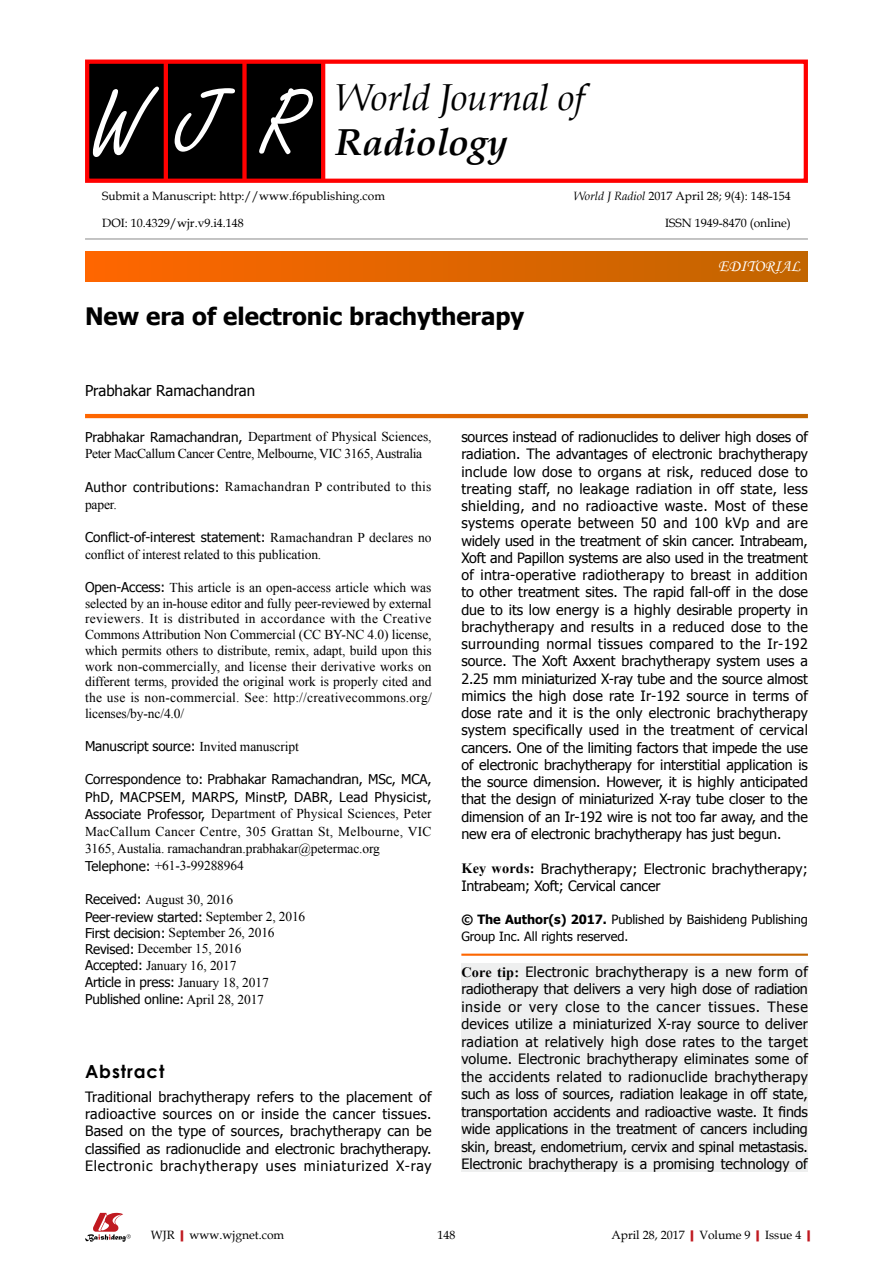
<style>
.page{position:relative;width:893px;height:1263px;background:#fff}
.page>*{position:absolute;margin:0;border:0;box-sizing:border-box;transform-origin:0 0}
.t1{font:97.5px "Freestyle Script";color:#fff}
.t2{font:italic 37.5px "Book Antiqua";letter-spacing:-.01em;color:#000}
.t3{font:italic 700 37.5px "Book Antiqua";letter-spacing:-.01em;color:#000}
.t4{font:700 24px "Tahoma";color:#000}
.t5{font:700 18px "Century Gothic";letter-spacing:.05em;color:#000}
.t6{font:16.5px "Monotype Corsiva";color:#fff}
.t7{font:15px "Tahoma";color:#000}
.t8{font:14.25px/17.2px "Tahoma";color:#000;text-align:justify}
.t9{font:13.5px/15.8px "Times New Roman";letter-spacing:-.01em;color:#000}
.t10{font:13.5px/17.7px "Tahoma";letter-spacing:-.01em;color:#000}
.t11{font:13.5px/17.2px "Times New Roman";letter-spacing:.015em;color:#000}
.t12{font:12.75px/17.2px "Tahoma";letter-spacing:-.005em;color:#000}
.t13{font:12px "Book Antiqua";color:#000}
.s1{font-style:italic}
.s2{font-family:"Tahoma"}
.s3{font-family:"Times New Roman"}
.s4{font-family:"Times New Roman";font-weight:700}
.s5{font-weight:700}
.s6{font-weight:700;color:#c01920}
</style>
<div class="page">
<div style="left:461px;top:963px;width:347px;height:209px;background:#eeefef"></div>
<div style="left:85px;top:252px;width:723px;height:29px;background:linear-gradient(to right,#f60,#c16500)"></div>
<hr style="left:85px;top:239px;width:723px;height:1px;background:#898989">
<svg style="left:85px;top:414px;width:723px;height:4px;background:#e06500"></svg>
<svg style="left:85px;top:1213px;width:46px;height:29px"></svg>
<div style="left:87px;top:61px;width:236px;height:121px;background:#000"></div>
<hr style="left:164px;top:61px;width:4px;height:121px;background:#f00">
<div style="left:242px;top:61px;width:5px;height:121px;background:#f00"></div>
<hr style="left:321px;top:61px;width:4px;height:121px;background:#f00">
<div style="left:85px;top:60px;width:723px;height:123px;border:4px solid #f00"></div>
<p class="t2" style="left:336px;top:71px;width:250px">World Journal of</p>
<p class="t1" style="left:91px;top:71px;width:214px">WJR</p>
<p class="t3" style="left:336px;top:116px;width:174px">Radiology</p>
<p class="t13" style="left:102px;top:188px;width:284px">Submit a Manuscript: http://www.f6publishing.com</p>
<p class="t13" style="left:102px;top:215px;width:143px">DOI: 10.4329/wjr.v9.i4.148</p>
<p class="t13" style="left:574px;top:188px;width:219px"><span class="s1">World J Radiol</span> 2017 April 28; 9(4): 148-154</p>
<p class="t13" style="left:665px;top:215px;width:127px">ISSN 1949-8470 (online)</p>
<p class="t4" style="left:85px;top:300px;width:441px">New era of electronic brachytherapy</p>
<p class="t7" style="left:85px;top:380px;width:171px">Prabhakar Ramachandran</p>
<p class="t6" style="left:718px;top:256px;width:84px">EDITORIAL</p>
<p class="t9" style="left:85px;top:428px;width:348px;line-height:17.2px"><span class="s2">Prabhakar Ramachandran,</span> Department of Physical Sciences,<br>Peter MacCallum Cancer Centre, Melbourne, VIC 3165, Australia</p>
<p class="t11" style="left:85px;top:478px;width:348px"><span class="s2">Author contributions:</span> Ramachandran P contributed to this paper.</p>
<p class="t9" style="left:85px;top:529px;width:348px;line-height:16.8px"><span class="s2">Conflict-of-interest statement:</span> Ramachandran P declares no conflict of interest related to this publication.</p>
<p class="t9" style="left:85px;top:579px;width:348px;text-align:justify"><span class="s2">Open-Access:</span> This article is an open-access article which was selected by an in-house editor and fully peer-reviewed by external reviewers. It is distributed in accordance with the Creative Commons Attribution Non Commercial (CC BY-NC 4.0) license, which permits others to distribute, remix, adapt, build upon this work non-commercially, and license their derivative works on different terms, provided the original work is properly cited and the use is non-commercial. See: http://creativecommons.org/ licenses/by-nc/4.0/</p>
<p class="t10" style="left:85px;top:737px;width:215px">Manuscript source: <span class="s3">Invited manuscript</span></p>
<p class="t9" style="left:85px;top:771px;width:348px;line-height:17.1px"><span class="s2">Correspondence to: Prabhakar Ramachandran, MSc, MCA, PhD, MACPSEM, MARPS, MinstP, DABR, Lead Physicist, Associate Professor,</span> Department of Physical Sciences, Peter MacCallum Cancer Centre, 305 Grattan St, Melbourne, VIC 3165, Austalia. ramachandran.prabhakar@petermac.org <span class="s2">Telephone:</span> +61-3-99288964</p>
<p class="t10" style="left:85px;top:889px;width:222px">Received: <span class="s3">August 30, 2016<br></span>Peer-review started: <span class="s3">September 2, 2016</span></p>
<p class="t9" style="left:85px;top:924px;width:191px;line-height:16.2px"><span class="s2">First decision:</span> September 26, 2016<br><span class="s2">Revised:</span> December 15, 2016<br><span class="s2">Accepted:</span> January 16, 2017</p>
<p class="t10" style="left:85px;top:973px;width:185px;line-height:17.2px">Article in press: <span class="s3">January 18, 2017<br></span>Published online: <span class="s3">April 28, 2017</span></p>
<p class="t5" style="left:85px;top:1058px;width:81px">Abstract</p>
<p class="t8" style="left:85px;top:1087px;width:348px">Traditional brachytherapy refers to the placement of radioactive sources on or inside the cancer tissues.<br>Based on the type of sources, brachytherapy can be classified as radionuclide and electronic brachytherapy.<br>Electronic brachytherapy uses miniaturized X-ray</p>
<p class="t8" style="left:461px;top:428px;width:348px">sources instead of radionuclides to deliver high doses of radiation. The advantages of electronic brachytherapy include low dose to organs at risk, reduced dose to treating staff, no leakage radiation in off state, less shielding, and no radioactive waste. Most of these systems operate between 50 and 100 kVp and are widely used in the treatment of skin cancer. Intrabeam, Xoft and Papillon systems are also used in the treatment of intra-operative radiotherapy to breast in addition to other treatment sites. The rapid fall-off in the dose due to its low energy is a highly desirable property in brachytherapy and results in a reduced dose to the surrounding normal tissues compared to the Ir-192 source. The Xoft Axxent brachytherapy system uses a 2.25 mm miniaturized X-ray tube and the source almost mimics the high dose rate Ir-192 source in terms of dose rate and it is the only electronic brachytherapy system specifically used in the treatment of cervical cancers. One of the limiting factors that impede the use of electronic brachytherapy for interstitial application is the source dimension. However, it is highly anticipated that the design of miniaturized X-ray tube closer to the dimension of an Ir-192 wire is not too far away, and the new era of electronic brachytherapy has just begun.</p>
<p class="t8" style="left:461px;top:859px;width:348px"><span class="s4">Key words:</span> Brachytherapy; Electronic brachytherapy;<br>Intrabeam; Xoft; Cervical cancer</p>
<p class="t12" style="left:461px;top:910px;width:348px"><span class="s5">© The Author(s) 2017.</span> Published by Baishideng Publishing<br>Group Inc. All rights reserved.</p>
<p class="t8" style="left:461px;top:962px;width:348px"><span class="s4">Core tip:</span> Electronic brachytherapy is a new form of radiotherapy that delivers a very high dose of radiation inside or very close to the cancer tissues. These devices utilize a miniaturized X-ray source to deliver radiation at relatively high dose rates to the target volume. Electronic brachytherapy eliminates some of the accidents related to radionuclide brachytherapy such as loss of sources, radiation leakage in off state, transportation accidents and radioactive waste. It finds wide applications in the treatment of cancers including skin, breast, endometrium, cervix and spinal metastasis.<br>Electronic brachytherapy is a promising technology of</p>
<p class="t13" style="left:151px;top:1226px;width:135px">WJR<span class="s6">|</span>www.wjgnet.com</p>
<p class="t13" style="left:437px;top:1226px;width:19px">148</p>
<p class="t13" style="left:611px;top:1226px;width:206px">April 28, 2017<span class="s6">|</span>Volume 9<span class="s6">|</span>Issue 4<span class="s6">|</span></p>
</div>
